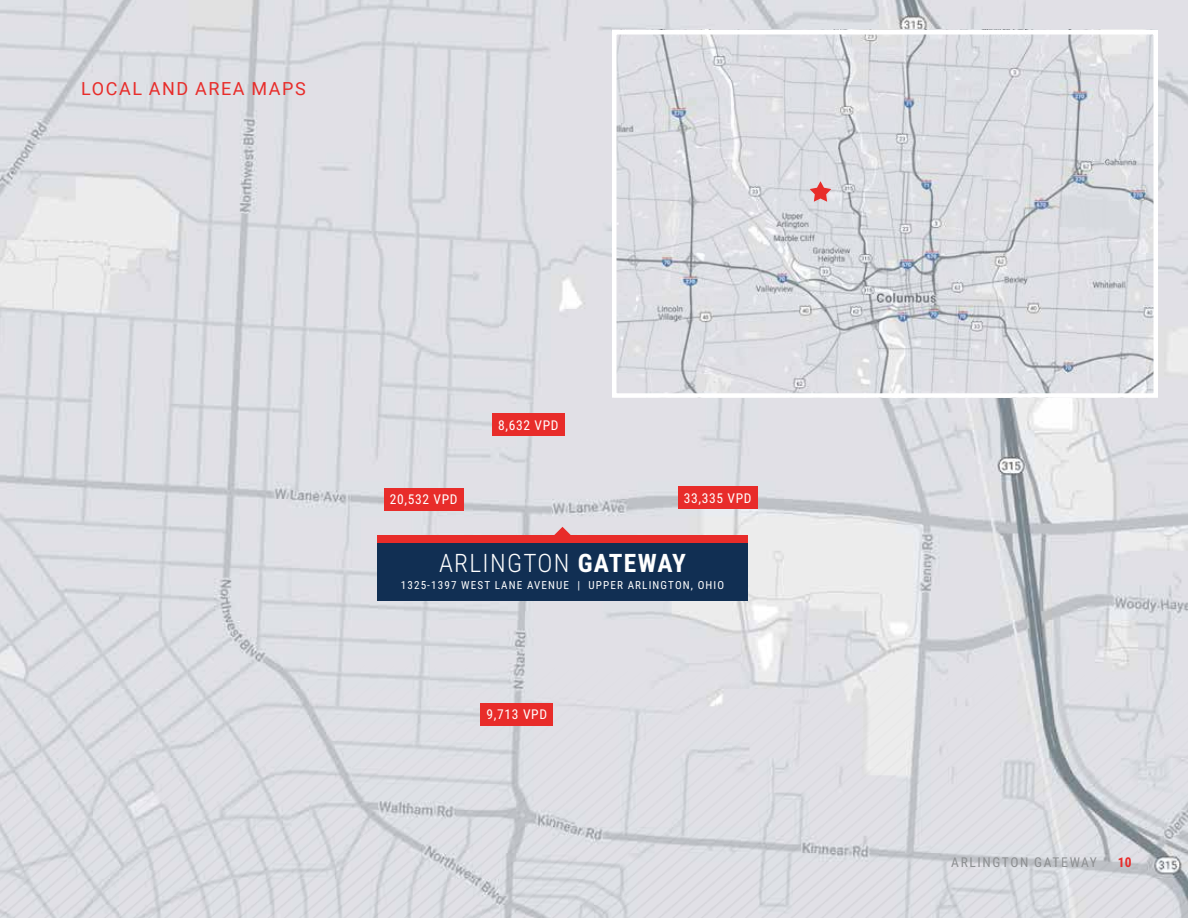
<style>
.page{position:relative;width:1188px;height:918px;background:#fff}
.page>*{position:absolute;margin:0;border:0;box-sizing:border-box;transform-origin:0 0}
.t1{font:300 25.5px "Roboto Condensed";letter-spacing:.05em;color:#fff}
.t2{font:18px "Roboto";letter-spacing:.085em;color:#e82c2a}
.t3{font:13.5px "Roboto Condensed";letter-spacing:.05em;color:#fff}
.t4{font:13.5px "Roboto Condensed";letter-spacing:.115em;color:#8d8f91}
.t5{font:700 13.5px "Roboto Condensed";color:#e82c2a}
.t6{font:11.1px "Roboto Condensed";letter-spacing:.1em;color:#fff}
.s1{font-weight:700}
</style>
<div class="page">
<img style="left:0;top:0;width:1188px;height:98px">
<img style="left:617px;top:35px;width:536px;height:63px">
<img style="left:0;top:98px;width:1188px;height:820px">
<div style="left:377px;top:541px;width:371px;height:59px;background:#112f53"></div>
<div style="left:377px;top:535px;width:371px;height:7px;background:#e82c2a"></div>
<svg style="left:549px;top:527px;width:27px;height:8px"></svg>
<div style="left:678px;top:487px;width:80px;height:22px;background:#e82c2a"></div>
<div style="left:492px;top:414px;width:73px;height:22px;background:#e82c2a"></div>
<div style="left:481px;top:703px;width:72px;height:22px;background:#e82c2a"></div>
<div style="left:384px;top:488px;width:80px;height:22px;background:#e82c2a"></div>
<h2 class="t2" style="left:81px;top:75px;width:226px">LOCAL AND AREA MAPS</h2>
<p class="t3" style="left:390px;top:490px;width:69px">20,532 VPD</p>
<p class="t3" style="left:498px;top:416px;width:62px">8,632 VPD</p>
<p class="t3" style="left:684px;top:489px;width:69px">33,335 VPD</p>
<h1 class="t1" style="left:439px;top:545px;width:248px">ARLINGTON <span class="s1">GATEWAY</span></h1>
<p class="t6" style="left:401px;top:577px;width:325px">1325-1397 WEST LANE AVENUE | UPPER ARLINGTON, OHIO</p>
<p class="t3" style="left:487px;top:705px;width:62px">9,713 VPD</p>
<p class="t4" style="left:951px;top:853px;width:147px">ARLINGTON GATEWAY</p>
<p class="t5" style="left:1118px;top:853px;width:15px">10</p>
</div>
